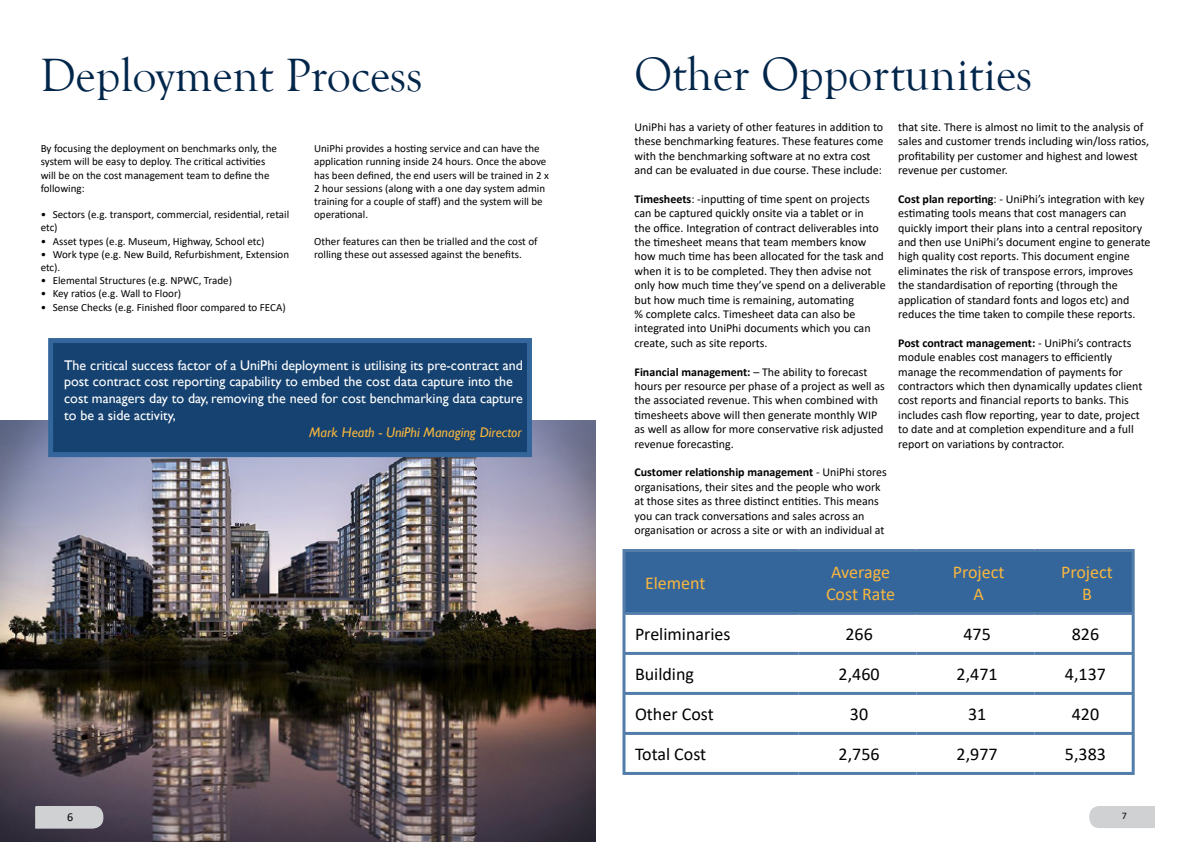
<style>
.page{position:relative;width:1191px;height:842px;background:#fff}
.page>*{position:absolute;margin:0;border:0;box-sizing:border-box;transform-origin:0 0}
.t1{font:48px "Goudy Old Style T";color:#00264a}
.t2{font:18px "Calibri";color:#000}
.t3{font:18px/21.6px "Calibri";color:#f8b63e}
.t4{font:14px/16.8px "Gill Sans";color:#fff}
.t5{font:italic 14px "Gill Sans";color:#f8b63e}
.t6{font:12px/14.4px "Calibri";color:#000}
.t7{font:11px/13.2px "Calibri";color:#000}
.t8{font:10px "Calibri";color:#000}
.s1{font-weight:700}
</style>
<div class="page">
<img style="left:0;top:420px;width:595px;height:422px">
<div style="left:625px;top:552px;width:506px;height:60px;background:#34669b"></div>
<hr style="left:622px;top:549px;width:176px;height:3px;background:#527daa">
<hr style="left:622px;top:552px;width:3px;height:60px;background:#527daa">
<hr style="left:798px;top:549px;width:118px;height:3px;background:#527daa">
<hr style="left:916px;top:549px;width:118px;height:3px;background:#527daa">
<hr style="left:1034px;top:549px;width:100px;height:3px;background:#527daa">
<hr style="left:1131px;top:552px;width:3px;height:60px;background:#527daa">
<hr style="left:622px;top:612px;width:176px;height:3px;background:#527daa">
<hr style="left:622px;top:615px;width:3px;height:37px;background:#527daa">
<hr style="left:798px;top:612px;width:118px;height:3px;background:#527daa">
<hr style="left:916px;top:612px;width:118px;height:3px;background:#527daa">
<hr style="left:1034px;top:612px;width:100px;height:3px;background:#527daa">
<hr style="left:1131px;top:615px;width:3px;height:37px;background:#527daa">
<hr style="left:622px;top:652px;width:176px;height:3px;background:#527daa">
<hr style="left:622px;top:655px;width:3px;height:37px;background:#527daa">
<hr style="left:798px;top:652px;width:118px;height:3px;background:#527daa">
<hr style="left:916px;top:652px;width:118px;height:3px;background:#527daa">
<hr style="left:1034px;top:652px;width:100px;height:3px;background:#527daa">
<hr style="left:1131px;top:655px;width:3px;height:37px;background:#527daa">
<hr style="left:622px;top:692px;width:176px;height:3px;background:#527daa">
<hr style="left:622px;top:695px;width:3px;height:37px;background:#527daa">
<hr style="left:798px;top:692px;width:118px;height:3px;background:#527daa">
<hr style="left:916px;top:692px;width:118px;height:3px;background:#527daa">
<hr style="left:1034px;top:692px;width:100px;height:3px;background:#527daa">
<hr style="left:1131px;top:695px;width:3px;height:37px;background:#527daa">
<hr style="left:622px;top:732px;width:176px;height:3px;background:#527daa">
<hr style="left:622px;top:735px;width:3px;height:37px;background:#527daa">
<hr style="left:798px;top:732px;width:118px;height:3px;background:#527daa">
<hr style="left:916px;top:732px;width:118px;height:3px;background:#527daa">
<hr style="left:1034px;top:732px;width:100px;height:3px;background:#527daa">
<hr style="left:1131px;top:735px;width:3px;height:37px;background:#527daa">
<hr style="left:622px;top:772px;width:176px;height:3px;background:#527daa">
<hr style="left:798px;top:772px;width:118px;height:3px;background:#527daa">
<hr style="left:916px;top:772px;width:118px;height:3px;background:#527daa">
<hr style="left:1034px;top:772px;width:100px;height:3px;background:#527daa">
<svg style="left:1089px;top:806px;width:66px;height:22px"></svg>
<svg style="left:35px;top:806px;width:68px;height:23px;background:#cacacd"></svg>
<div style="left:51px;top:341px;width:478px;height:114px;background:#154270"></div>
<div style="left:48px;top:338px;width:484px;height:119px;border:5px solid #34669b"></div>
<p class="t1" style="left:40px;top:49px;width:384px">Deployment Process</p>
<p class="t7" style="left:41px;top:142px;width:238px">By focusing the deployment on benchmarks only, the system will be easy to deploy. The critical activities will be on the cost management team to define the following:</p>
<p class="t7" style="left:41px;top:208px;width:250px">• Sectors (e.g. transport, commercial, residential, retail etc)</p>
<p class="t7" style="left:41px;top:234px;width:225px">• Asset types (e.g. Museum, Highway, School etc)</p>
<p class="t7" style="left:41px;top:247px;width:250px">• Work type (e.g. New Build, Refurbishment, Extension etc).</p>
<p class="t7" style="left:41px;top:274px;width:193px">• Elemental Structures (e.g. NPWC, Trade)</p>
<p class="t7" style="left:41px;top:287px;width:142px">• Key ratios (e.g. Wall to Floor)</p>
<p class="t7" style="left:41px;top:300px;width:246px">• Sense Checks (e.g. Finished floor compared to FECA)</p>
<p class="t7" style="left:314px;top:142px;width:236px">UniPhi provides a hosting service and can have the application running inside 24 hours. Once the above has been defined, the end users will be trained in 2 x 2 hour sessions (along with a one day system admin training for a couple of staff) and the system will be operational.</p>
<p class="t7" style="left:314px;top:234px;width:225px">Other features can then be trialled and the cost of rolling these out assessed against the benefits.</p>
<p class="t4" style="left:64px;top:357px;width:460px">The critical success factor of a UniPhi deployment is utilising its pre-contract and post contract cost reporting capability to embed the cost data capture into the cost managers day to day, removing the need for cost benchmarking data capture to be a side activity,</p>
<p class="t5" style="left:309px;top:424px;width:214px">Mark Heath - UniPhi Managing Director</p>
<p class="t6" style="left:67px;top:809px;width:8px">6</p>
<p class="t1" style="left:634px;top:48px;width:399px">Other Opportunities</p>
<p class="t6" style="left:634px;top:119px;width:250px">UniPhi has a variety of other features in addition to these benchmarking features. These features come with the benchmarking software at no extra cost and can be evaluated in due course. These include:</p>
<p class="t6" style="left:634px;top:191px;width:253px"><span class="s1">Timesheets</span>: -inputting of time spent on projects can be captured quickly onsite via a tablet or in<br>the office. Integration of contract deliverables into the timesheet means that team members know how much time has been allocated for the task and when it is to be completed. They then advise not only how much time they’ve spend on a deliverable but how much time is remaining, automating<br>% complete calcs. Timesheet data can also be integrated into UniPhi documents which you can create, such as site reports.</p>
<p class="t6" style="left:634px;top:364px;width:252px"><span class="s1">Financial management:</span> – The ability to forecast hours per resource per phase of a project as well as the associated revenue. This when combined with timesheets above will then generate monthly WIP as well as allow for more conservative risk adjusted revenue forecasting.</p>
<p class="t6" style="left:634px;top:465px;width:254px"><span class="s1">Customer relationship management</span> - UniPhi stores organisations, their sites and the people who work at those sites as three distinct entities. This means you can track conversations and sales across an organisation or across a site or with an individual at</p>
<p class="t6" style="left:898px;top:119px;width:252px">that site. There is almost no limit to the analysis of sales and customer trends including win/loss ratios, profitability per customer and highest and lowest revenue per customer.</p>
<p class="t6" style="left:898px;top:191px;width:254px"><span class="s1">Cost plan reporting</span>: - UniPhi’s integration with key estimating tools means that cost managers can quickly import their plans into a central repository and then use UniPhi’s document engine to generate high quality cost reports. This document engine eliminates the risk of transpose errors, improves the standardisation of reporting (through the application of standard fonts and logos etc) and reduces the time taken to compile these reports.</p>
<p class="t6" style="left:898px;top:335px;width:246px"><span class="s1">Post contract management:</span> - UniPhi’s contracts module enables cost managers to efficiently manage the recommendation of payments for contractors which then dynamically updates client cost reports and financial reports to banks. This includes cash flow reporting, year to date, project to date and at completion expenditure and a full report on variations by contractor.</p>
<p class="t3" style="left:645px;top:571px;width:62px">Element</p>
<p class="t3" style="left:826px;top:561px;width:71px">Average<br>Cost Rate</p>
<p class="t3" style="left:952px;top:561px;width:53px">Project</p>
<p class="t3" style="left:973px;top:582px;width:12px">A</p>
<p class="t3" style="left:1061px;top:561px;width:53px">Project</p>
<p class="t3" style="left:1082px;top:582px;width:11px">B</p>
<p class="t2" style="left:635px;top:622px;width:97px">Preliminaries</p>
<p class="t2" style="left:845px;top:622px;width:29px">266</p>
<p class="t2" style="left:963px;top:622px;width:29px">475</p>
<p class="t2" style="left:1071px;top:622px;width:29px">826</p>
<p class="t2" style="left:635px;top:662px;width:60px">Building</p>
<p class="t2" style="left:838px;top:662px;width:43px">2,460</p>
<p class="t2" style="left:956px;top:662px;width:43px">2,471</p>
<p class="t2" style="left:1065px;top:662px;width:43px">4,137</p>
<p class="t2" style="left:635px;top:702px;width:80px">Other Cost</p>
<p class="t2" style="left:850px;top:702px;width:20px">30</p>
<p class="t2" style="left:968px;top:702px;width:20px">31</p>
<p class="t2" style="left:1071px;top:702px;width:29px">420</p>
<p class="t2" style="left:635px;top:742px;width:73px">Total Cost</p>
<p class="t2" style="left:838px;top:742px;width:43px">2,756</p>
<p class="t2" style="left:956px;top:742px;width:43px">2,977</p>
<p class="t2" style="left:1065px;top:742px;width:43px">5,383</p>
<p class="t8" style="left:1122px;top:809px;width:7px">7</p>
</div>
